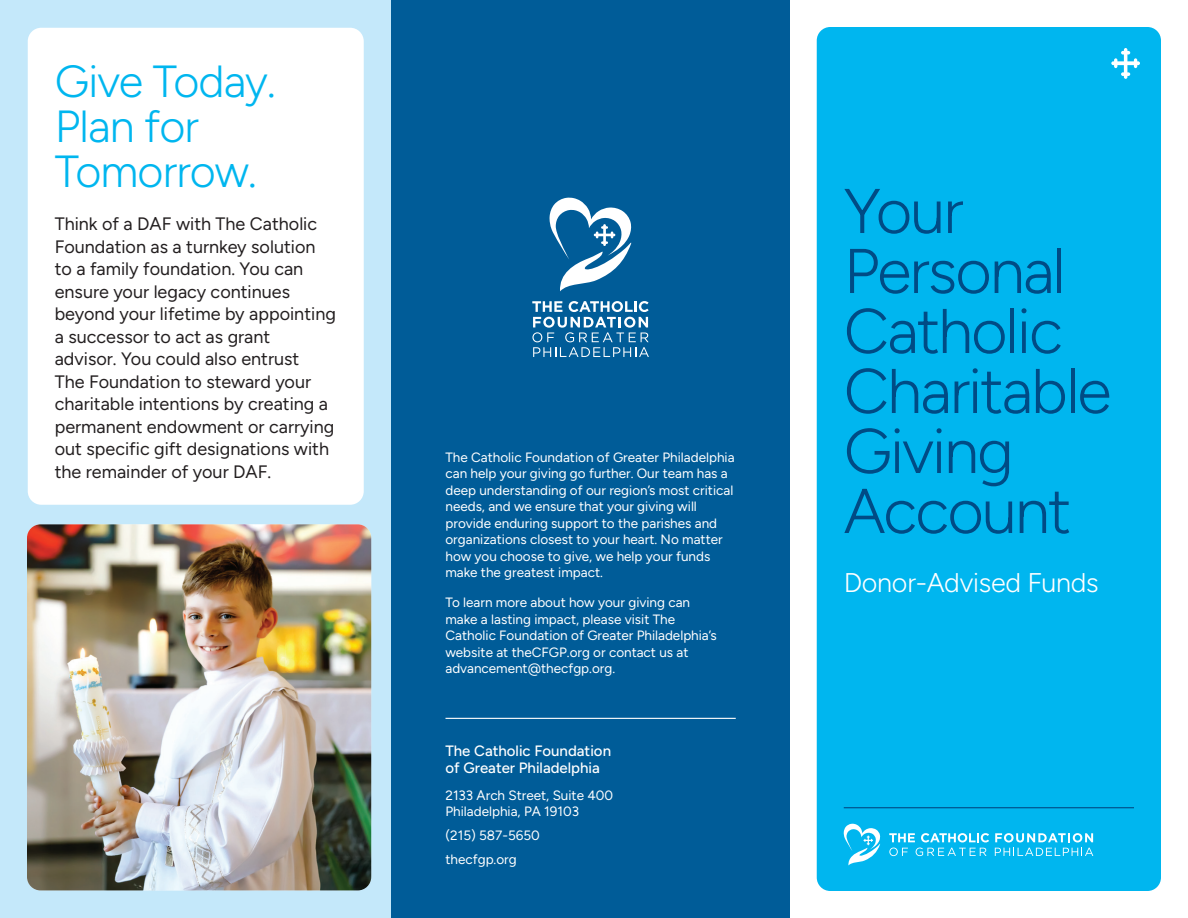
<style>
.page{position:relative;width:1188px;height:918px;background:#fff}
.page>*{position:absolute;margin:0;border:0;box-sizing:border-box;transform-origin:0 0}
.t1{font:300 63px/60px "Figtree";letter-spacing:-.03em;color:#004b85}
.t2{font:300 45px/45px "Figtree";letter-spacing:-.02em;color:#00b6ef}
.Cover_Sub{font:300 27px "Figtree";letter-spacing:-.01em;color:#fff}
.Intro{font:18px/22.5px "Figtree";color:#231f20}
.Body{font:500 15px/16.5px "Figtree";color:#fff}
.Body-2{font:13.5px/16.5px "Figtree";color:#fff}
</style>
<div class="page">
<div style="left:0;top:0;width:392px;height:918px;background:#c4e8fa"></div>
<img style="left:27px;top:524px;width:344px;height:366px">
<div style="left:817px;top:27px;width:344px;height:864px;background:#00b6ef;border-radius:14px"></div>
<div style="left:392px;top:0;width:398px;height:918px;background:#005c98"></div>
<div style="left:28px;top:28px;width:336px;height:477px;background:#fff;border-radius:14px"></div>
<hr style="left:446px;top:718px;width:290px;height:1px;background:#fff">
<svg style="left:889px;top:848px;width:19px;height:8px"></svg>
<svg style="left:916px;top:848px;width:71px;height:8px"></svg>
<svg style="left:995px;top:848px;width:98px;height:8px"></svg>
<svg style="left:889px;top:833px;width:26px;height:9px"></svg>
<svg style="left:921px;top:833px;width:68px;height:9px"></svg>
<svg style="left:995px;top:833px;width:98px;height:9px"></svg>
<svg style="left:844px;top:824px;width:37px;height:42px"></svg>
<svg style="left:549px;top:198px;width:83px;height:93px"></svg>
<svg style="left:532px;top:301px;width:117px;height:56px"></svg>
<svg style="left:1111px;top:48px;width:29px;height:31px"></svg>
<hr style="left:844px;top:807px;width:290px;height:1px;background:#004b85">
<h2 class="t2" style="left:55px;top:59px;width:223px">Give Today.<br>Plan for<br>Tomorrow.</h2>
<p class="Intro" style="left:55px;top:213px;width:283px">Think of a DAF with The Catholic<br>Foundation as a turnkey solution to a family foundation. You can ensure your legacy continues beyond your lifetime by appointing a successor to act as grant advisor. You could also entrust<br>The Foundation to steward your charitable intentions by creating a permanent endowment or carrying out specific gift designations with the remainder of your DAF.</p>
<p class="Body-2" style="left:446px;top:449px;width:291px">The Catholic Foundation of Greater Philadelphia can help your giving go further. Our team has a deep understanding of our region’s most critical needs, and we ensure that your giving will provide enduring support to the parishes and organizations closest to your heart. No matter how you choose to give, we help your funds make the greatest impact.</p>
<p class="Body-2" style="left:446px;top:595px;width:273px">To learn more about how your giving can make a lasting impact, please visit The Catholic Foundation of Greater Philadelphia’s website at theCFGP.org or contact us at advancement@thecfgp.org.</p>
<p class="Body" style="left:446px;top:742px;width:167px">The Catholic Foundation of Greater Philadelphia</p>
<p class="Body-2" style="left:446px;top:787px;width:169px">2133 Arch Street, Suite 400<br>Philadelphia, PA 19103</p>
<p class="Body-2" style="left:446px;top:827px;width:96px">(215) 587-5650</p>
<p class="Body-2" style="left:446px;top:851px;width:73px">thecfgp.org</p>
<h1 class="t1" style="left:844px;top:181px;width:269px">Your<br>Personal<br>Catholic<br>Charitable<br>Giving<br>Account</h1>
<p class="Cover_Sub" style="left:844px;top:567px;width:257px">Donor-Advised Funds</p>
</div>
